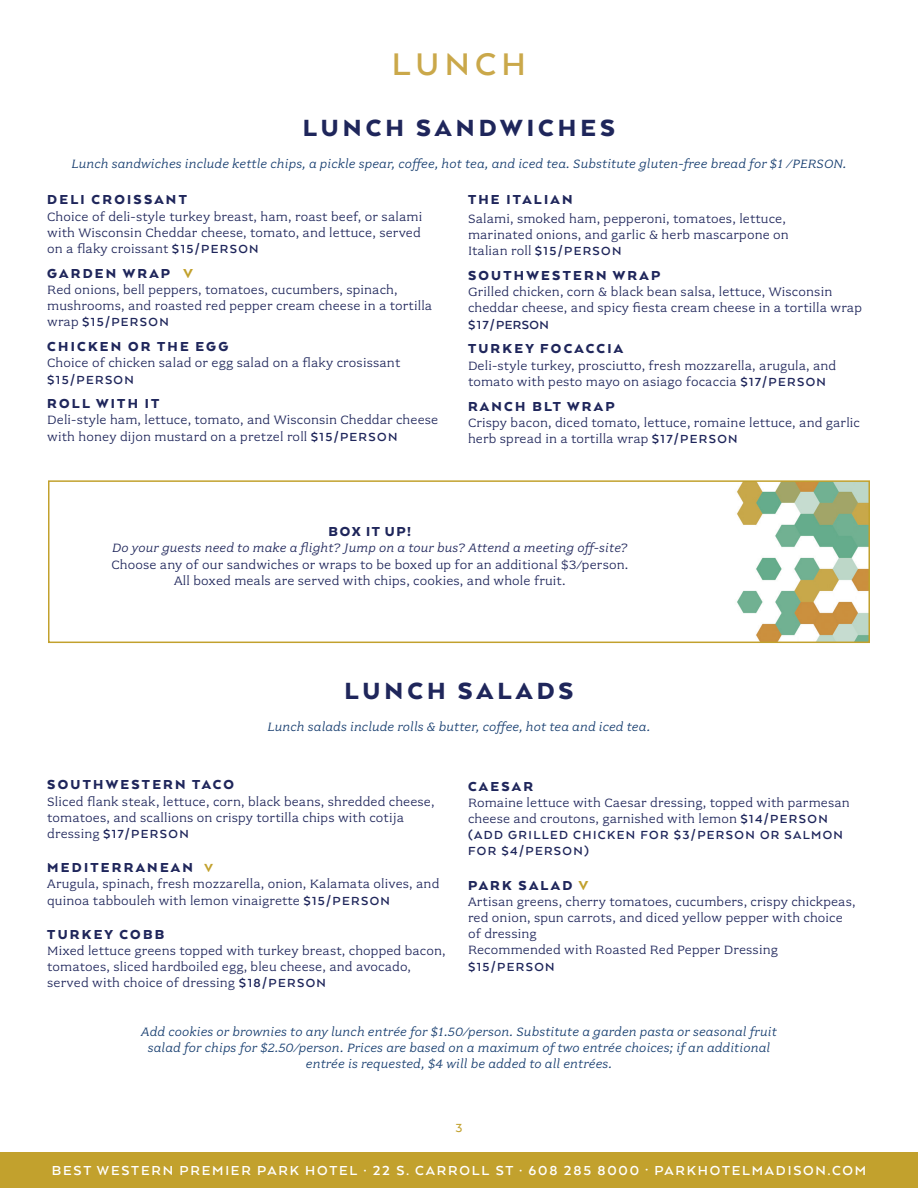
<style>
.page{position:relative;width:918px;height:1188px;background:#fff}
.page>*{position:absolute;margin:0;border:0;box-sizing:border-box;transform-origin:0 0}
.t1{font:700 36px "Arquitecta";letter-spacing:.15em;color:#caa84a}
.t2{font:900 27px "Arquitecta";letter-spacing:.15em;color:#1f265b}
.menu_item_spaceing{font:900 15px "Arquitecta";letter-spacing:.15em;color:#1f265b}
.t3{font:700 15px "Arquitecta";letter-spacing:.12em;color:#fff}
.menu_item_spaceing-2{font:13.5px/16.2px "Fairplex Wide OT";letter-spacing:.01em;color:#1f265b}
.t4{font:italic 13.5px/16.2px "Fairplex Wide OT";letter-spacing:.01em;color:#163d6f;text-align:center}
.t5{font:italic 13.5px "Fairplex Wide OT";letter-spacing:.01em;color:#1f265b}
.t6{font:700 13.5px/16.2px "Arquitecta";letter-spacing:.1em;color:#1f265b}
.t7{font:500 13.5px "Arquitecta";color:#c2a12d}
.s1{font-family:"Arquitecta";font-weight:700}
.s2{color:#c2a12d}
.s3{font-size:13.5px;color:#c2a12d}
</style>
<div class="page">
<img style="left:737px;top:483px;width:130px;height:157px">
<div style="left:0;top:1152px;width:918px;height:36px;background:#c2a12d"></div>
<div style="left:48px;top:480px;width:822px;height:163px;border:2px solid #c2a12d"></div>
<p class="t1" style="left:392px;top:42px;width:136px">LUNCH</p>
<p class="t2" style="left:303px;top:111px;width:314px">LUNCH SANDWICHES</p>
<p class="t4" style="left:72px;top:156px;width:776px">Lunch sandwiches include kettle chips, a pickle spear, coffee, hot tea, and iced tea. Substitute gluten-free bread for $1 /PERSON.</p>
<p class="menu_item_spaceing" style="left:47px;top:191px;width:141px">DELI CROISSANT</p>
<p class="menu_item_spaceing-2" style="left:47px;top:208px;width:377px">Choice of deli-style turkey breast, ham, roast beef, or salami with Wisconsin Cheddar cheese, tomato, and lettuce, served</p>
<p class="menu_item_spaceing-2" style="left:47px;top:241px;width:213px">on a flaky croissant <span class="s1">$15/PERSON</span></p>
<p class="menu_item_spaceing" style="left:47px;top:264px;width:147px">GARDEN WRAP <span class="s2">V</span></p>
<p class="menu_item_spaceing-2" style="left:47px;top:282px;width:386px">Red onions, bell peppers, tomatoes, cucumbers, spinach, mushrooms, and roasted red pepper cream cheese in a tortilla wrap <span class="s1">$15/PERSON</span></p>
<p class="menu_item_spaceing" style="left:47px;top:337px;width:183px">CHICKEN OR THE EGG</p>
<p class="menu_item_spaceing-2" style="left:47px;top:355px;width:355px">Choice of chicken salad or egg salad on a flaky crosissant <span class="s1">$15/PERSON</span></p>
<p class="menu_item_spaceing" style="left:47px;top:394px;width:114px">ROLL WITH IT</p>
<p class="menu_item_spaceing-2" style="left:47px;top:412px;width:393px">Deli-style ham, lettuce, tomato, and Wisconsin Cheddar cheese with honey dijon mustard on a pretzel roll <span class="s1">$15/PERSON</span></p>
<p class="menu_item_spaceing" style="left:468px;top:191px;width:106px">THE ITALIAN</p>
<p class="menu_item_spaceing-2" style="left:468px;top:211px;width:322px">Salami, smoked ham, pepperoni, tomatoes, lettuce, marinated onions, and garlic &amp; herb mascarpone on<br>Italian roll <span class="s1">$15/PERSON</span></p>
<p class="menu_item_spaceing" style="left:468px;top:266px;width:194px">SOUTHWESTERN WRAP</p>
<p class="menu_item_spaceing-2" style="left:468px;top:284px;width:395px">Grilled chicken, corn &amp; black bean salsa, lettuce, Wisconsin cheddar cheese, and spicy fiesta cream cheese in a tortilla wrap <span class="s1">$17/PERSON</span></p>
<p class="menu_item_spaceing" style="left:468px;top:340px;width:157px">TURKEY FOCACCIA</p>
<p class="menu_item_spaceing-2" style="left:468px;top:357px;width:370px">Deli-style turkey, prosciutto, fresh mozzarella, arugula, and tomato with pesto mayo on asiago focaccia <span class="s1">$17/PERSON</span></p>
<p class="menu_item_spaceing" style="left:468px;top:397px;width:148px">RANCH BLT WRAP</p>
<p class="menu_item_spaceing-2" style="left:468px;top:414px;width:394px">Crispy bacon, diced tomato, lettuce, romaine lettuce, and garlic herb spread in a tortilla wrap <span class="s1">$17/PERSON</span></p>
<p class="menu_item_spaceing" style="left:329px;top:522px;width:84px">BOX IT UP!</p>
<p class="t5" style="left:112px;top:541px;width:517px">Do your guests need to make a flight? Jump on a tour bus? Attend a meeting off-site?</p>
<p class="menu_item_spaceing-2" style="left:111px;top:556px;width:518px">Choose any of our sandwiches or wraps to be boxed up for an additional $3/person.</p>
<p class="menu_item_spaceing-2" style="left:174px;top:572px;width:393px">All boxed meals are served with chips, cookies, and whole fruit.</p>
<p class="t2" style="left:345px;top:674px;width:230px">LUNCH SALADS</p>
<p class="t4" style="left:268px;top:719px;width:384px">Lunch salads include rolls &amp; butter, coffee, hot tea and iced tea.</p>
<p class="menu_item_spaceing" style="left:47px;top:776px;width:188px">SOUTHWESTERN TACO</p>
<p class="menu_item_spaceing-2" style="left:47px;top:793px;width:389px">Sliced flank steak, lettuce, corn, black beans, shredded cheese, tomatoes, and scallions on crispy tortilla chips with cotija dressing <span class="s1">$17/PERSON</span></p>
<p class="menu_item_spaceing" style="left:47px;top:858px;width:167px">MEDITERRANEAN <span class="s3">V</span></p>
<p class="menu_item_spaceing-2" style="left:47px;top:876px;width:394px">Arugula, spinach, fresh mozzarella, onion, Kalamata olives, and quinoa tabbouleh with lemon vinaigrette <span class="s1">$15/PERSON</span></p>
<p class="menu_item_spaceing" style="left:47px;top:925px;width:119px">TURKEY COBB</p>
<p class="menu_item_spaceing-2" style="left:47px;top:943px;width:400px">Mixed lettuce greens topped with turkey breast, chopped bacon, tomatoes, sliced hardboiled egg, bleu cheese, and avocado, served with choice of dressing <span class="s1">$18/PERSON</span></p>
<p class="menu_item_spaceing" style="left:468px;top:777px;width:67px">CAESAR</p>
<p class="menu_item_spaceing-2" style="left:468px;top:794px;width:383px">Romaine lettuce with Caesar dressing, topped with parmesan cheese and croutons, garnished with lemon <span class="s1">$14/PERSON</span></p>
<p class="t6" style="left:468px;top:826px;width:377px">(ADD GRILLED CHICKEN FOR $3/PERSON OR SALMON<br>FOR $4/PERSON)</p>
<p class="menu_item_spaceing" style="left:468px;top:876px;width:122px">PARK SALAD <span class="s2">V</span></p>
<p class="menu_item_spaceing-2" style="left:468px;top:893px;width:389px">Artisan greens, cherry tomatoes, cucumbers, crispy chickpeas, red onion, spun carrots, and diced yellow pepper with choice of dressing</p>
<p class="menu_item_spaceing-2" style="left:468px;top:942px;width:312px">Recommended with Roasted Red Pepper Dressing</p>
<p class="t6" style="left:468px;top:958px;width:88px">$15/PERSON</p>
<p class="t4" style="left:141px;top:1023px;width:637px">Add cookies or brownies to any lunch entrée for $1.50/person. Substitute a garden pasta or seasonal fruit salad for chips for $2.50/person. Prices are based on a maximum of two entrée choices; if an additional entrée is requested, $4 will be added to all entrées.</p>
<p class="t7" style="left:456px;top:1119px;width:8px">3</p>
<p class="t3" style="left:52px;top:1161px;width:816px">BEST WESTERN PREMIER PARK HOTEL · 22 S. CARROLL ST · 608 285 8000 · PARKHOTELMADISON.COM</p>
</div>
